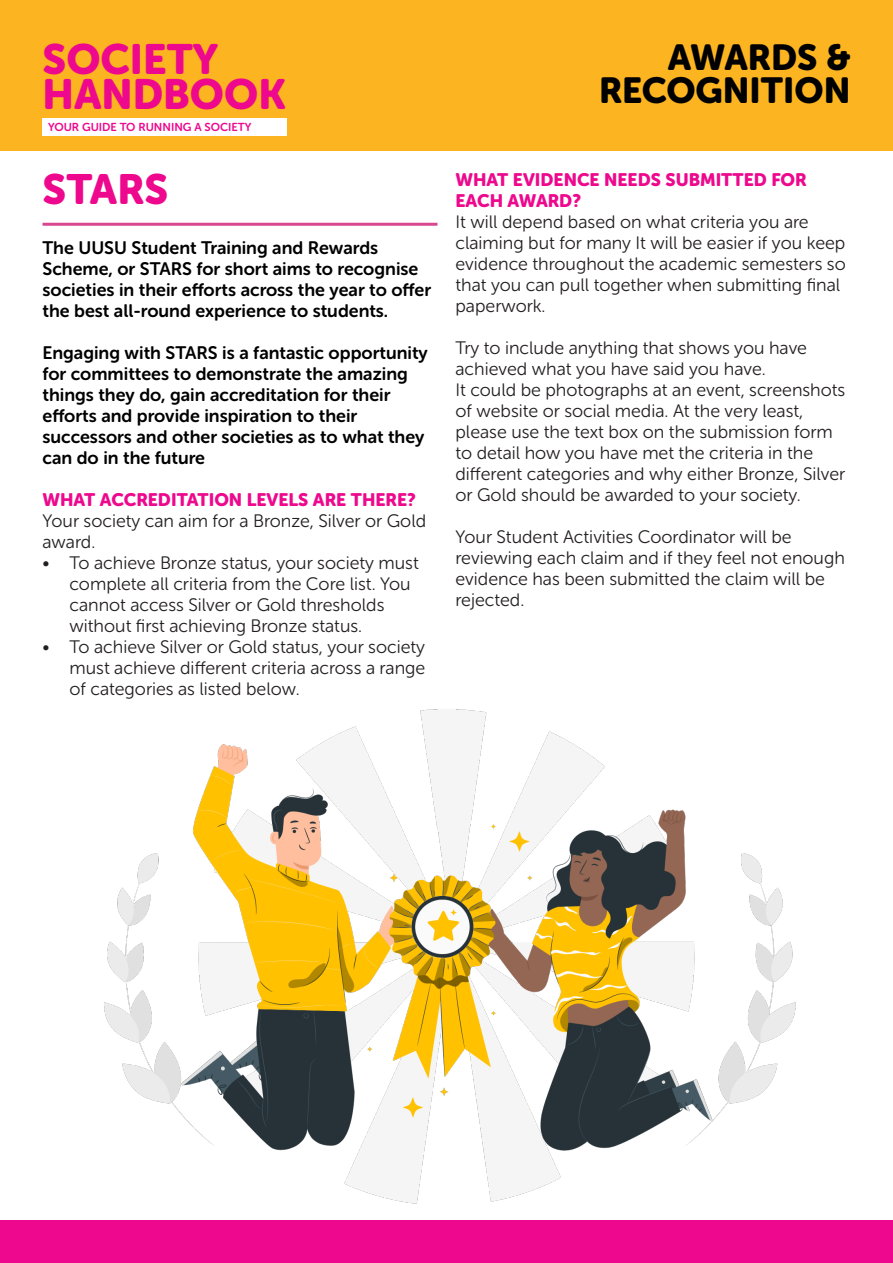
<style>
.page{position:relative;width:893px;height:1263px;background:#fff}
.page>*{position:absolute;margin:0;border:0;box-sizing:border-box;transform-origin:0 0}
.t1{font:42.15px "Museo Sans Rounded 900";color:#ed088d}
.t2{font:42px "Museo Sans Rounded 900";color:#ed088d}
.t3{font:36px "Museo Sans Rounded 900";color:#000}
.t4{font:18px/21px "Museo Sans Rounded 300";color:#231f20}
.t5{font:18px/21px "Museo Sans Rounded 700";color:#000}
.t6{font:18px/21px "Museo Sans Rounded 900";color:#ed088d}
.t7{font:11.4px "Museo Sans Rounded 700";color:#ed088d}
</style>
<div class="page">
<hr style="left:43px;top:223px;width:394px;height:3px;background:#d94791">
<div style="left:0;top:1220px;width:893px;height:43px;background:#ed088d"></div>
<div style="left:0;top:0;width:893px;height:151px;background:#fcb420"></div>
<div style="left:43px;top:118px;width:244px;height:18px;background:#fff"></div>
<img style="left:104px;top:709px;width:692px;height:495px">
<p class="t1" style="left:43px;top:35px;width:177px">SOCIETY</p>
<p class="t1" style="left:43px;top:70px;width:245px">HANDBOOK</p>
<p class="t7" style="left:48px;top:120px;width:205px">YOUR GUIDE TO RUNNING A SOCIETY</p>
<p class="t2" style="left:43px;top:165px;width:127px">STARS</p>
<p class="t5" style="left:43px;top:237px;width:390px">The UUSU Student Training and Rewards Scheme, or STARS for short aims to recognise societies in their efforts across the year to offer the best all-round experience to students.</p>
<p class="t5" style="left:43px;top:342px;width:387px">Engaging with STARS is a fantastic opportunity for committees to demonstrate the amazing things they do, gain accreditation for their</p>
<p class="t5" style="left:43px;top:405px;width:316px">efforts and provide inspiration to their</p>
<p class="t5" style="left:43px;top:426px;width:383px">successors and other societies as to what they can do in the future</p>
<p class="t6" style="left:43px;top:489px;width:375px">WHAT ACCREDITATION LEVELS ARE THERE?</p>
<p class="t4" style="left:43px;top:510px;width:385px">Your society can aim for a Bronze, Silver or Gold award.</p>
<p class="t4" style="left:70px;top:552px;width:351px;text-indent:-27px">• To achieve Bronze status, your society must complete all criteria from the Core list. You cannot access Silver or Gold thresholds without first achieving Bronze status.</p>
<p class="t4" style="left:70px;top:636px;width:357px;text-align:justify;text-indent:-27px">• To achieve Silver or Gold status, your society must achieve different criteria across a range of categories as listed below.</p>
<p class="t3" style="left:668px;top:36px;width:184px">AWARDS &amp;</p>
<p class="t3" style="left:599px;top:69px;width:253px">RECOGNITION</p>
<p class="t6" style="left:455px;top:169px;width:353px">WHAT EVIDENCE NEEDS SUBMITTED FOR<br>EACH AWARD?</p>
<p class="t4" style="left:455px;top:211px;width:392px">It will depend based on what criteria you are claiming but for many It will be easier if you keep evidence throughout the academic semesters so that you can pull together when submitting final paperwork.</p>
<p class="t4" style="left:455px;top:337px;width:353px">Try to include anything that shows you have achieved what you have said you have.</p>
<p class="t4" style="left:455px;top:379px;width:391px">It could be photographs at an event, screenshots of website or social media. At the very least, please use the text box on the submission form to detail how you have met the criteria in the different categories and why either Bronze, Silver or Gold should be awarded to your society.</p>
<p class="t4" style="left:455px;top:526px;width:338px">Your Student Activities Coordinator will be</p>
<p class="t4" style="left:455px;top:547px;width:391px">reviewing each claim and if they feel not enough evidence has been submitted the claim will be rejected.</p>
</div>
